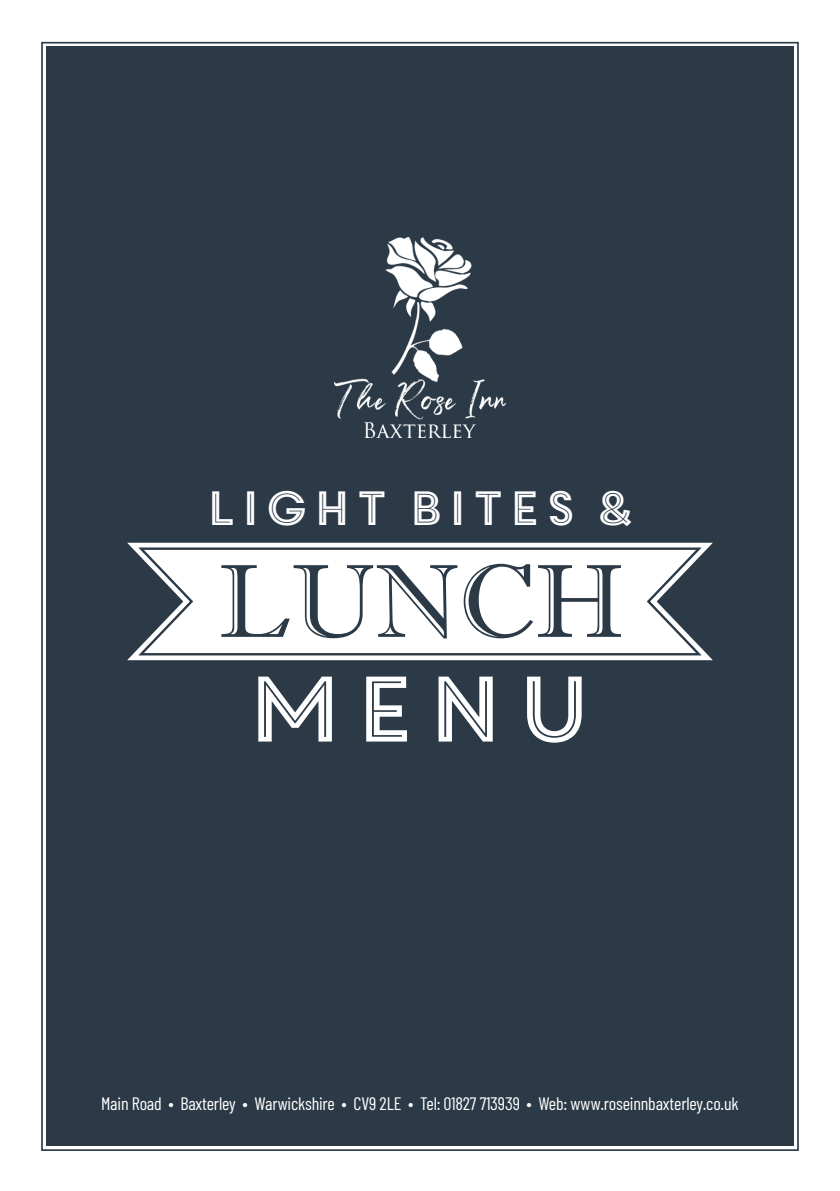
<style>
.page{position:relative;width:840px;height:1191px;background:#fff}
.page>*{position:absolute;margin:0;border:0;box-sizing:border-box;transform-origin:0 0}
.t1{font:104px "Imprint MT Shadow";color:#2b3a46}
.t2{font:92.8px "Core Circus 2 D In";color:#fff}
.t3{font:48px "Core Circus 2 D In";letter-spacing:-.02em;color:#fff}
.t4{font:18px "Barlow Condensed";letter-spacing:-.01em;color:#fff}
</style>
<div class="page">
<div style="left:41px;top:41px;width:758px;height:1110px;background:#2b3a46"></div>
<div style="left:46px;top:47px;width:747px;height:1099px;border:5px solid #2b3a46"></div>
<svg style="left:121px;top:538px;width:597px;height:126px"></svg>
<svg style="left:144px;top:548px;width:551px;height:105px"></svg>
<img style="left:334px;top:237px;width:171px;height:201px">
<p class="t3" style="left:203px;top:476px;width:434px">LIGHT BITES &amp;</p>
<p class="t1" style="left:218px;top:540px;width:407px">LUNCH</p>
<p class="t2" style="left:241px;top:646px;width:359px">MENU</p>
<p class="t4" style="left:101px;top:1092px;width:638px">Main Road • Baxterley • Warwickshire • CV9 2LE • Tel: 01827 713939 • Web: www.roseinnbaxterley.co.uk</p>
</div>
